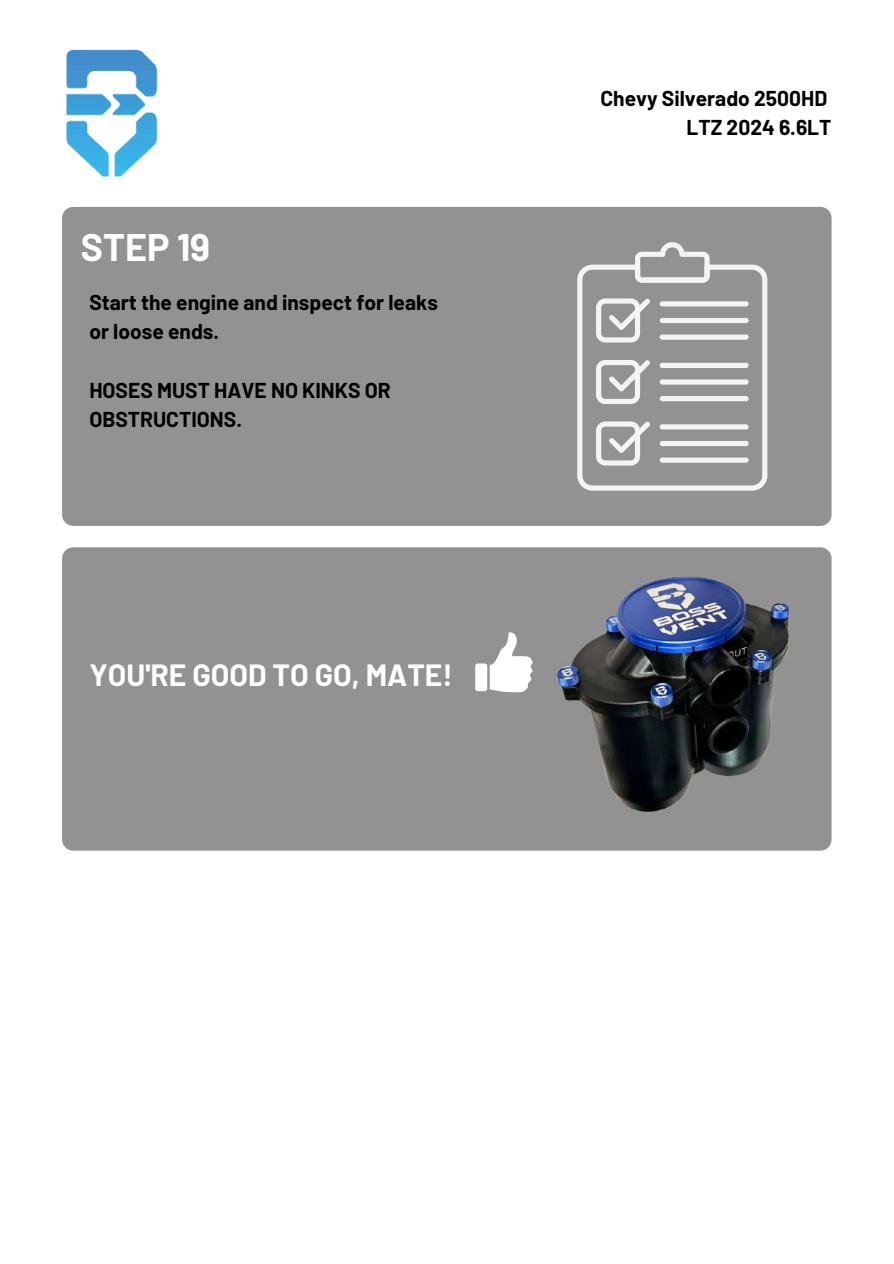
<style>
.page{position:relative;width:894px;height:1264px;background:#fff}
.page>*{position:absolute;margin:0;border:0;box-sizing:border-box;transform-origin:0 0}
.t1{font:700 37.5px "Barlow";color:#fff}
.t2{font:700 30px "Barlow";color:#fff}
.t3{font:700 21px/29.2px "Barlow";color:#000}
</style>
<div class="page">
<div style="left:62px;top:207px;width:769px;height:319px;background:#929292;border-radius:11px"></div>
<div style="left:62px;top:547px;width:769px;height:303px;background:#929292;border-radius:11px"></div>
<img style="left:556px;top:576px;width:234px;height:236px">
<svg style="left:489px;top:632px;width:43px;height:61px"></svg>
<div style="left:475px;top:663px;width:12px;height:28px;background:#fff;border-radius:2px"></div>
<svg style="left:577px;top:242px;width:190px;height:248px"></svg>
<img style="left:66px;top:49px;width:92px;height:128px">
<h1 class="t1" style="left:81px;top:224px;width:131px">STEP 19</h1>
<p class="t3" style="left:89px;top:287px;width:350px">Start the engine and inspect for leaks or loose ends.</p>
<p class="t3" style="left:89px;top:374px;width:303px">HOSES MUST HAVE NO KINKS OR<br>OBSTRUCTIONS.</p>
<h2 class="t2" style="left:89px;top:656px;width:365px">YOU'RE GOOD TO GO, MATE!</h2>
<p class="t3" style="left:600px;top:83px;width:232px;text-align:right">Chevy Silverado 2500HD<br>LTZ 2024 6.6LT</p>
</div>
